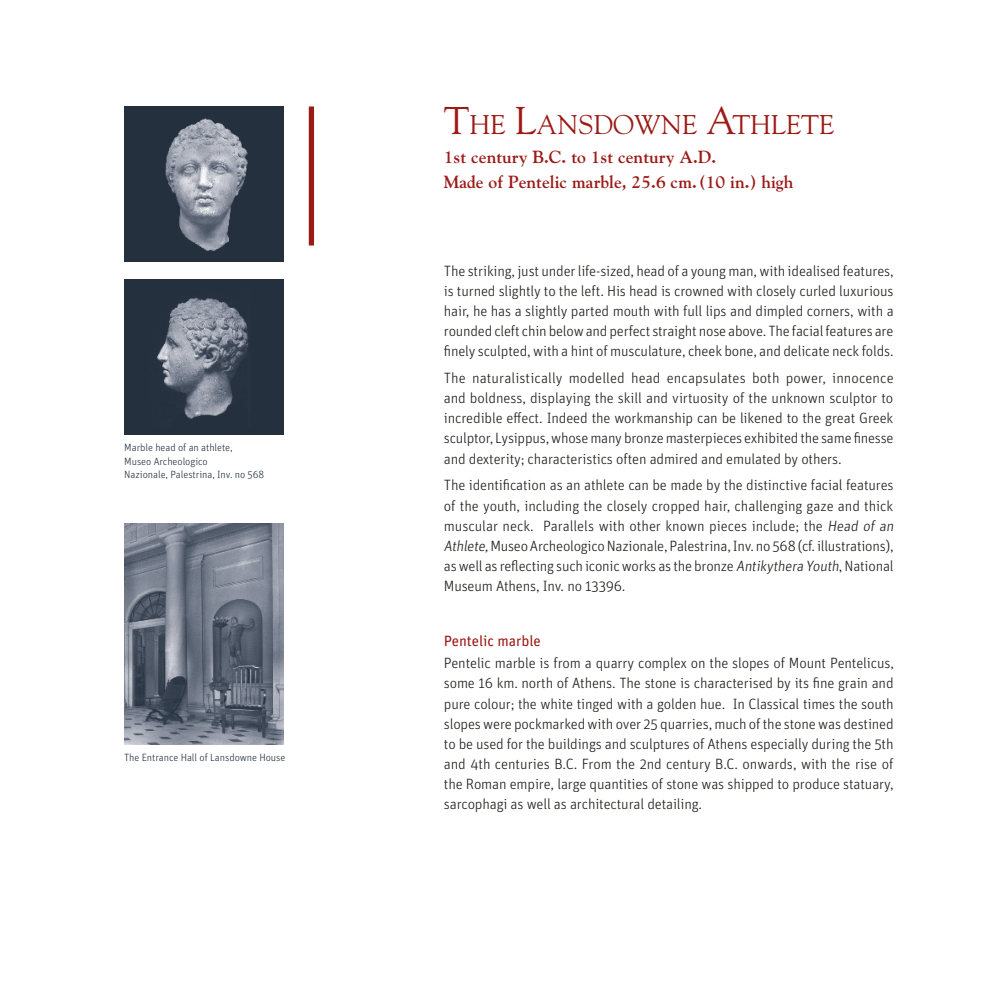
<style>
.page{position:relative;width:993px;height:993px;background:#fff}
.page>*{position:absolute;margin:0;border:0;box-sizing:border-box;transform-origin:0 0}
.t1{font:26.95px "Goudy SC";color:#9c1a16}
.t2{font:700 17.5px/24.5px "Goudy";color:#9c1a16}
.t3{font:300 14.88px/20.1px "Unit";letter-spacing:-.01em;color:#1d1d1b;text-align:justify}
.t4{font:14.88px "Unit";letter-spacing:-.005em;color:#9c1a16}
.t5{font:300 10.5px/13.1px "Unit";letter-spacing:-.005em;color:#24303e}
.s1{font-size:38.5px}
</style>
<div class="page">
<div style="left:124px;top:279px;width:160px;height:155px;background:#24303e"></div>
<img style="left:157px;top:297px;width:92px;height:122px">
<div style="left:124px;top:106px;width:160px;height:156px;background:#24303e"></div>
<img style="left:165px;top:118px;width:83px;height:134px">
<img style="left:124px;top:523px;width:159px;height:220px">
<div style="left:309px;top:106px;width:5px;height:139px;background:#9c1a16"></div>
<p class="t5" style="left:124px;top:441px;width:141px">Marble head of an athlete,<br>Museo Archeologico<br>Nazionale, Palestrina, Inv. no 568</p>
<p class="t5" style="left:124px;top:750px;width:163px">The Entrance Hall of Lansdowne House</p>
<h1 class="t1" style="left:443px;top:108px;width:392px"><span class="s1">T</span>HE <span class="s1">L</span>ANSDOWNE <span class="s1">A</span>THLETE</h1>
<p class="t2" style="left:443px;top:145px;width:351px">1st century B.C. to 1st century A.D.<br>Made of Pentelic marble, 25.6 cm.(10 in.) high</p>
<p class="t3" style="left:443px;top:260px;width:451px">The striking, just under life-sized, head of a young man, with idealised features, is turned slightly to the left. His head is crowned with closely curled luxurious hair, he has a slightly parted mouth with full lips and dimpled corners, with a rounded cleft chin below and perfect straight nose above. The facial features are finely sculpted, with a hint of musculature, cheek bone, and delicate neck folds.</p>
<p class="t3" style="left:443px;top:367px;width:451px">The naturalistically modelled head encapsulates both power, innocence and boldness, displaying the skill and virtuosity of the unknown sculptor to incredible effect. Indeed the workmanship can be likened to the great Greek sculptor, Lysippus, whose many bronze masterpieces exhibited the same finesse and dexterity; characteristics often admired and emulated by others.</p>
<p class="t3" style="left:443px;top:475px;width:453px;text-align:left">The identification as an athlete can be made by the distinctive facial features of the youth, including the closely cropped hair, challenging gaze and thick muscular neck. Parallels with other known pieces include; the Head of an Athlete,Museo Archeologico Nazionale, Palestrina, Inv. no 568 (cf. illustrations), as well as reflecting such iconic works as the bronze Antikythera Youth, National Museum Athens, Inv. no 13396.</p>
<p class="t4" style="left:443px;top:632px;width:98px">Pentelic marble</p>
<p class="t3" style="left:443px;top:652px;width:451px">Pentelic marble is from a quarry complex on the slopes of Mount Pentelicus, some 16 km. north of Athens. The stone is characterised by its fine grain and pure colour; the white tinged with a golden hue. In Classical times the south slopes were pockmarked with over 25 quarries, much of the stone was destined to be used for the buildings and sculptures of Athens especially during the 5th and 4th centuries B.C. From the 2nd century B.C. onwards, with the rise of the Roman empire, large quantities of stone was shipped to produce statuary, sarcophagi as well as architectural detailing.</p>
</div>
